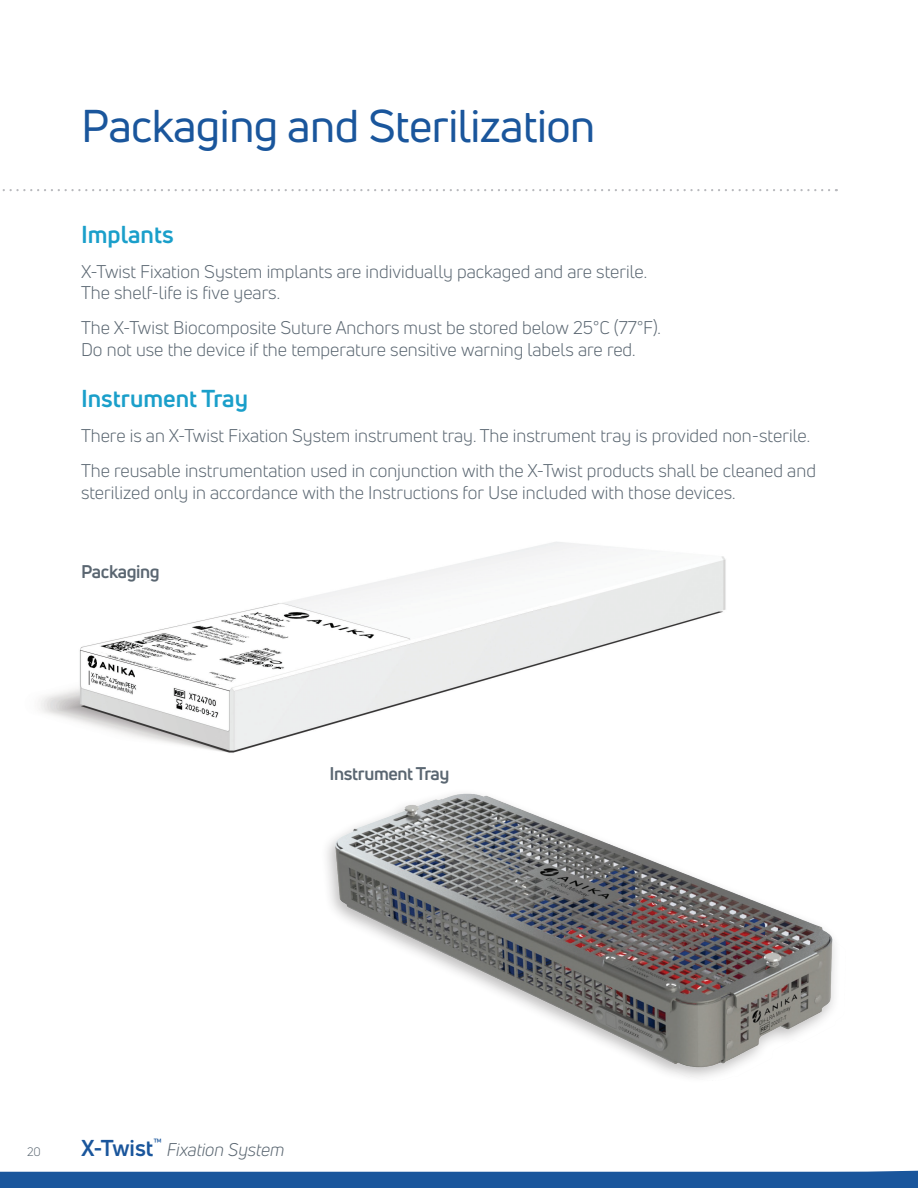
<style>
.page{position:relative;width:918px;height:1188px;background:#fff}
.page>*{position:absolute;margin:0;border:0;box-sizing:border-box;transform-origin:0 0}
.t1{font:45px "Uni Neue";letter-spacing:-.01em;color:#1a569c}
.t2{font:700 24px "Uni Neue";color:#1a9fca}
.t3{font:18px/21.6px "Uni Neue";color:#5a6671}
.t4{font:700 18px "Uni Neue";letter-spacing:-.02em;color:#5a6671}
.t5{font:italic 18px "Uni Neue";color:#5a6671}
.t6{font:12px "Uni Neue";color:#5a6671}
.s1{font-weight:700;font-style:normal;font-size:22.5px;color:#1a569c}
</style>
<div class="page">
<img style="left:39px;top:542px;width:687px;height:211px">
<svg style="left:0;top:1170px;width:918px;height:18px;background:#2f65a5"></svg>
<svg style="left:2px;top:189px;width:827px;height:2px"></svg>
<img style="left:327px;top:793px;width:508px;height:285px">
<p class="t1" style="left:81px;top:98px;width:516px">Packaging and Sterilization</p>
<p class="t2" style="left:81px;top:219px;width:94px">Implants</p>
<p class="t3" style="left:81px;top:260px;width:568px">X-Twist Fixation System implants are individually packaged and are sterile.<br>The shelf-life is five years.</p>
<p class="t3" style="left:81px;top:317px;width:582px">The X-Twist Biocomposite Suture Anchors must be stored below 25°C (77°F).</p>
<p class="t3" style="left:81px;top:339px;width:556px">Do not use the device if the temperature sensitive warning labels are red.</p>
<p class="t2" style="left:81px;top:383px;width:169px">Instrument Tray</p>
<p class="t3" style="left:81px;top:425px;width:731px">There is an X-Twist Fixation System instrument tray. The instrument tray is provided non-sterile.</p>
<p class="t3" style="left:81px;top:460px;width:737px">The reusable instrumentation used in conjunction with the X-Twist products shall be cleaned and sterilized only in accordance with the Instructions for Use included with those devices.</p>
<p class="t4" style="left:81px;top:560px;width:80px">Packaging</p>
<p class="t4" style="left:329px;top:763px;width:122px">Instrument Tray</p>
<p class="t6" style="left:27px;top:1144px;width:15px">20</p>
<p class="t5" style="left:81px;top:1139px;width:205px"><span class="s1">X-Twist</span><sup>™</sup> Fixation System</p>
</div>
